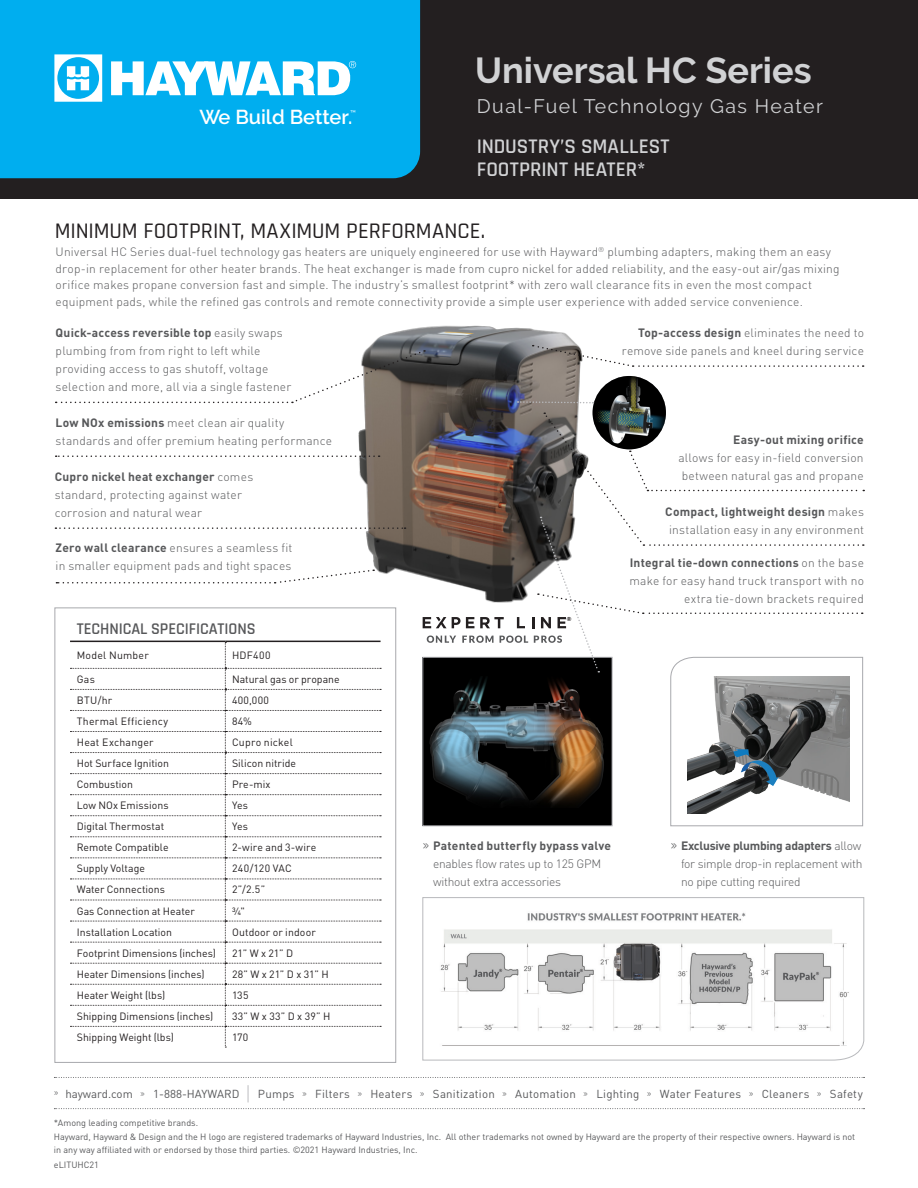
<style>
.page{position:relative;width:918px;height:1188px;background:#fff}
.page>*{position:absolute;margin:0;border:0;box-sizing:border-box;transform-origin:0 0}
.t1{font:700 36px "Raleway";color:#d1d2d4}
.t2{font:500 22.5px "Rajdhani";color:#231f20}
.t3{font:600 21px/22.5px "Rajdhani";color:#d1d2d4}
.t4{font:600 20.1px "Raleway";color:#fff}
.t5{font:19.5px "Raleway";letter-spacing:.075em;color:#d1d2d4}
.Product_Name{font:600 16.5px "Rajdhani";letter-spacing:-.005em;color:#57585a}
.Bullets{font:300 12px/18px "DIN Pro";letter-spacing:.015em;color:#57585a}
.Bullets-2{font:300 12px/18px "DIN Pro";letter-spacing:-.02em;color:#57585a}
.Bullets-3{font:700 12px "DIN Pro";letter-spacing:.015em;color:#57585a}
.t6{font:11.55px "DIN Pro";letter-spacing:.015em;color:#57585a}
.Headings{font:10.5px "DIN Pro";letter-spacing:.005em;color:#231f20}
.Headings-2{font:10.5px "DIN Pro";letter-spacing:.03em;color:#231f20}
.t7{font:9px/13.5px "DIN Pro";color:#57585a}
.t8{font:8.1px "Raleway";color:#fff}
.t9{font:700 5.7px "Lato";color:#231f20}
.s1{font-weight:700}
.s2{font-weight:300}
.s3{font-family:"Rajdhani";font-weight:400;font-size:16.5px}
.s4{font-family:"Rajdhani"}
</style>
<div class="page">
<img style="left:354px;top:325px;width:240px;height:289px">
<img style="left:593px;top:376px;width:73px;height:73px;border-radius:37px">
<svg style="left:55px;top:527px;width:351px;height:2px"></svg>
<svg style="left:56px;top:569px;width:318px;height:15px"></svg>
<svg style="left:56px;top:455px;width:324px;height:2px"></svg>
<svg style="left:56px;top:350px;width:369px;height:53px"></svg>
<div style="left:55px;top:608px;width:341px;height:455px;border:1px solid #a8a9ad"></div>
<svg style="left:533px;top:344px;width:331px;height:23px"></svg>
<svg style="left:518px;top:401px;width:76px;height:3px"></svg>
<svg style="left:422px;top:897px;width:442px;height:163px"></svg>
<div style="left:0;top:0;width:918px;height:198px;background:#231f20"></div>
<div style="left:0;top:0;width:420px;height:178px;background:#00aeef"></div>
<svg style="left:111px;top:61px;width:245px;height:34px;background:#a8e3f9"></svg>
<svg style="left:54px;top:54px;width:48px;height:48px;background:#8edbf7"></svg>
<hr style="left:70px;top:641px;width:155px;height:1px;background:#231f20">
<hr style="left:225px;top:641px;width:156px;height:1px;background:#231f20">
<svg style="left:70px;top:642px;width:311px;height:406px"></svg>
<svg style="left:423px;top:413px;width:441px;height:413px"></svg>
<svg style="left:54px;top:1077px;width:811px;height:1px"></svg>
<svg style="left:54px;top:1108px;width:811px;height:1px"></svg>
<svg style="left:248px;top:1085px;width:1px;height:17px"></svg>
<p class="t1" style="left:475px;top:50px;width:338px">Universal HC Series</p>
<p class="t4" style="left:199px;top:105px;width:155px">We Build Better.</p>
<p class="t8" style="left:350px;top:108px;width:7px">™</p>
<p class="t5" style="left:477px;top:95px;width:348px">Dual-Fuel Technology Gas Heater</p>
<p class="t3" style="left:477px;top:136px;width:194px">INDUSTRY’S SMALLEST<br>FOOTPRINT HEATER*</p>
<p class="t2" style="left:55px;top:218px;width:432px">MINIMUM FOOTPRINT, MAXIMUM PERFORMANCE.</p>
<p class="Bullets" style="left:56px;top:243px;width:786px;line-height:16.5px">Universal HC Series dual-fuel technology gas heaters are uniquely engineered for use with Hayward<sup>®</sup> plumbing adapters, making them an easy drop-in replacement for other heater brands. The heat exchanger is made from cupro nickel for added reliability, and the easy-out air/gas mixing orifice makes propane conversion fast and simple. The industry’s smallest footprint* with zero wall clearance fits in even the most compact equipment pads, while the refined gas controls and remote connectivity provide a simple user experience with added service convenience.</p>
<p class="Bullets" style="left:56px;top:323px;width:237px"><span class="s1">Quick-access reversible top</span> easily swaps plumbing from from right to left while providing access to gas shutoff, voltage selection and more, all via a single fastener</p>
<p class="Bullets" style="left:56px;top:413px;width:278px"><span class="s1">Low NOx emissions</span> meet clean air quality standards and offer premium heating performance</p>
<p class="Bullets" style="left:622px;top:323px;width:244px;text-align:right"><span class="s1">Top-access design</span> eliminates the need to remove side panels and kneel during service</p>
<p class="Bullets" style="left:678px;top:430px;width:187px;text-align:right"><span class="s1">Easy-out mixing orifice<br></span>allows for easy in-field conversion</p>
<p class="Bullets-3" style="left:55px;top:467px;width:200px">Cupro nickel heat exchanger <span class="s2">comes</span></p>
<p class="Bullets" style="left:682px;top:466px;width:183px">between natural gas and propane</p>
<p class="Bullets" style="left:55px;top:485px;width:189px">standard, protecting against water corrosion and natural wear</p>
<p class="Bullets" style="left:665px;top:502px;width:200px;text-align:center"><span class="s1">Compact, lightweight design</span> makes installation easy in any environment</p>
<p class="Bullets" style="left:56px;top:538px;width:238px"><span class="s1">Zero wall clearance</span> ensures a seamless fit in smaller equipment pads and tight spaces</p>
<p class="Product_Name" style="left:77px;top:619px;width:180px">TECHNICAL SPECIFICATIONS</p>
<p class="Headings" style="left:77px;top:647px;width:74px">Model Number</p>
<p class="Headings" style="left:232px;top:647px;width:40px">HDF400</p>
<p class="Headings" style="left:77px;top:671px;width:20px">Gas</p>
<p class="Headings" style="left:232px;top:671px;width:109px">Natural gas or propane</p>
<p class="Headings" style="left:77px;top:692px;width:37px">BTU/hr</p>
<p class="Headings" style="left:232px;top:692px;width:38px">400,000</p>
<p class="Headings" style="left:77px;top:713px;width:93px">Thermal Efficiency</p>
<p class="Headings" style="left:232px;top:713px;width:21px">84%</p>
<p class="Headings" style="left:77px;top:734px;width:78px">Heat Exchanger</p>
<p class="Headings" style="left:232px;top:734px;width:62px">Cupro nickel</p>
<p class="Headings" style="left:77px;top:755px;width:94px">Hot Surface Ignition</p>
<p class="Headings" style="left:232px;top:755px;width:66px">Silicon nitride</p>
<p class="Headings" style="left:77px;top:776px;width:58px">Combustion</p>
<p class="Headings" style="left:232px;top:776px;width:40px">Pre-mix</p>
<p class="Headings" style="left:77px;top:797px;width:93px">Low NOx Emissions</p>
<p class="Headings" style="left:232px;top:797px;width:17px">Yes</p>
<p class="Headings" style="left:77px;top:818px;width:89px">Digital Thermostat</p>
<p class="Headings" style="left:232px;top:818px;width:18px">Yes</p>
<p class="Headings" style="left:77px;top:840px;width:93px">Remote Compatible</p>
<p class="Headings" style="left:232px;top:840px;width:86px">2-wire and 3-wire</p>
<p class="Headings" style="left:77px;top:861px;width:70px">Supply Voltage</p>
<p class="Headings-2" style="left:232px;top:861px;width:61px">240/120 VAC</p>
<p class="Headings" style="left:77px;top:882px;width:90px">Water Connections</p>
<p class="Headings" style="left:232px;top:882px;width:35px">2”/2.5”</p>
<p class="Headings" style="left:77px;top:903px;width:119px">Gas Connection at Heater</p>
<p class="Headings" style="left:232px;top:903px;width:14px">¾"</p>
<p class="Headings" style="left:77px;top:924px;width:97px">Installation Location</p>
<p class="Headings" style="left:232px;top:924px;width:85px">Outdoor or indoor</p>
<p class="Headings" style="left:77px;top:945px;width:141px">Footprint Dimensions (inches)</p>
<p class="Headings" style="left:232px;top:945px;width:63px">21” W x 21” D</p>
<p class="Headings" style="left:77px;top:966px;width:129px">Heater Dimensions (inches)</p>
<p class="Headings" style="left:232px;top:966px;width:98px">28” W x 21” D x 31” H</p>
<p class="Headings" style="left:77px;top:987px;width:90px">Heater Weight (lbs)</p>
<p class="Headings" style="left:232px;top:987px;width:18px">135</p>
<p class="Headings" style="left:77px;top:1008px;width:138px">Shipping Dimensions (inches)</p>
<p class="Headings" style="left:232px;top:1008px;width:100px">33” W x 33” D x 39” H</p>
<p class="Headings" style="left:77px;top:1029px;width:99px">Shipping Weight (lbs)</p>
<p class="Headings" style="left:232px;top:1029px;width:18px">170</p>
<p class="t9" style="left:567px;top:615px;width:6px">®</p>
<p class="Bullets" style="left:630px;top:553px;width:236px;text-align:right"><span class="s1">Integral tie-down connections</span> on the base make for easy hand truck transport with no extra tie-down brackets required</p>
<p class="Bullets-2" style="left:433px;top:836px;width:179px;text-indent:-10px"><span class="s3">»</span> <span class="s1">Patented butterfly bypass valve </span>enables flow rates up to 125 GPM without extra accessories</p>
<p class="Bullets" style="left:681px;top:836px;width:183px;text-align:justify;text-indent:-10px"><span class="s3">»</span> <span class="s1">Exclusive plumbing adapters</span> allow for simple drop-in replacement with no pipe cutting required</p>
<p class="t6" style="left:54px;top:1085px;width:187px"><span class="s4">»</span> hayward.com <span class="s4">»</span> 1-888-HAYWARD</p>
<p class="t6" style="left:258px;top:1085px;width:606px">Pumps <span class="s4">»</span> Filters <span class="s4">»</span> Heaters <span class="s4">»</span> Sanitization <span class="s4">»</span> Automation <span class="s4">»</span> Lighting <span class="s4">»</span> Water Features <span class="s4">»</span> Cleaners <span class="s4">»</span> Safety</p>
<p class="t7" style="left:54px;top:1116px;width:146px">*Among leading competitive brands.</p>
<p class="t7" style="left:54px;top:1129px;width:803px">Hayward, Hayward &amp; Design and the H logo are registered trademarks of Hayward Industries, Inc. All other trademarks not owned by Hayward are the property of their respective owners. Hayward is not in any way affiliated with or endorsed by those third parties. ©2021 Hayward Industries, Inc.</p>
<p class="t7" style="left:54px;top:1158px;width:46px">eLITUHC21</p>
</div>
